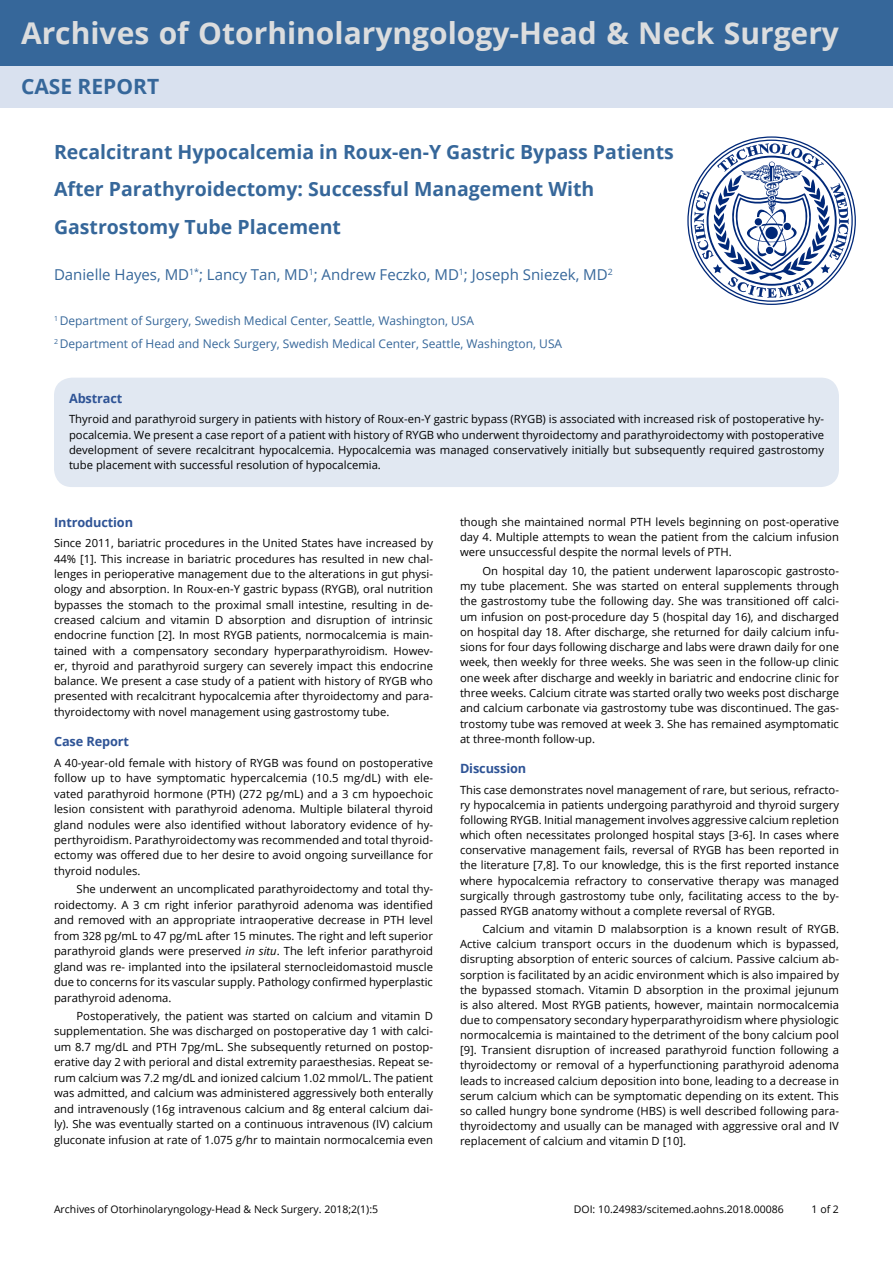
<style>
.page{position:relative;width:893px;height:1263px;background:#fff}
.page>*{position:absolute;margin:0;border:0;box-sizing:border-box;transform-origin:0 0}
.t1{font:700 30px "Open Sans";color:#dcddde}
.t2{font:700 21px "Open Sans";color:#36679a}
.t3{font:700 19.5px/37.5px "Open Sans";color:#36679a}
.t4{font:15px "Open Sans";color:#36679a}
.t5{font:700 12.75px "Open Sans";letter-spacing:-.01em;color:#2f5496}
.t6{font:12px/22.8px "Open Sans";color:#36679a}
.t7{font:11.25px/15.3px "Open Sans";color:#000;text-align:justify}
.t8{font:10.5px "Open Sans";color:#000}
.s1{font-style:italic}
</style>
<div class="page">
<div style="left:0;top:0;width:893px;height:67px;background:#36679a"></div>
<div style="left:0;top:67px;width:893px;height:41px;background:#d9e1ef"></div>
<svg style="left:687px;top:136px;width:169px;height:169px"></svg>
<div style="left:784px;top:223px;width:7px;height:7px;background:#002878;border-radius:50%"></div>
<div style="left:766px;top:247px;width:7px;height:7px;background:#002878;border-radius:50%"></div>
<div style="left:755px;top:218px;width:7px;height:7px;background:#002878;border-radius:50%"></div>
<div style="left:765px;top:227px;width:13px;height:12px;background:#002878;border-radius:50%"></div>
<div style="left:54px;top:378px;width:785px;height:109px;background:#e1e8f2;border-radius:18px"></div>
<h1 class="t1" style="left:21px;top:12px;width:819px">Archives of Otorhinolaryngology-Head &amp; Neck Surgery</h1>
<h2 class="t2" style="left:21px;top:72px;width:140px">CASE REPORT</h2>
<h3 class="t3" style="left:54px;top:133px;width:621px">Recalcitrant Hypocalcemia in Roux-en-Y Gastric Bypass Patients<br>After Parathyroidectomy: Successful Management With<br>Gastrostomy Tube Placement</h3>
<h3 class="t4" style="left:54px;top:265px;width:560px">Danielle Hayes, MD<sup>1*</sup>; Lancy Tan, MD<sup>1</sup>; Andrew Feczko, MD<sup>1</sup>; Joseph Sniezek, MD<sup>2</sup></h3>
<p class="t6" style="left:54px;top:309px;width:510px"><sup>1</sup> Department of Surgery, Swedish Medical Center, Seattle, Washington, USA<br><sup>2</sup> Department of Head and Neck Surgery, Swedish Medical Center, Seattle, Washington, USA</p>
<p class="t5" style="left:69px;top:389px;width:55px">Abstract</p>
<p class="t7" style="left:69px;top:411px;width:757px">Thyroid and parathyroid surgery in patients with history of Roux-en-Y gastric bypass (RYGB) is associated with increased risk of postoperative hy&shy;pocalcemia. We present a case report of a patient with history of RYGB who underwent thyroidectomy and parathyroidectomy with postoperative development of severe recalcitrant hypocalcemia. Hypocalcemia was managed conservatively initially but subsequently required gastrostomy tube placement with successful resolution of hypocalcemia.</p>
<p class="t5" style="left:54px;top:513px;width:81px">Introduction</p>
<p class="t7" style="left:54px;top:535px;width:380px">Since 2011, bariatric procedures in the United States have increased by 44% [1]. This increase in bariatric procedures has resulted in new chal&shy;lenges in perioperative management due to the alterations in gut physi&shy;ology and absorption. In Roux-en-Y gastric bypass (RYGB), oral nutrition bypasses the stomach to the proximal small intestine, resulting in de&shy;creased calcium and vitamin D absorption and disruption of intrinsic endocrine function [2]. In most RYGB patients, normocalcemia is main&shy;tained with a compensatory secondary hyperparathyroidism. Howev&shy;er, thyroid and parathyroid surgery can severely impact this endocrine balance. We present a case study of a patient with history of RYGB who presented with recalcitrant hypocalcemia after thyroidectomy and para&shy;thyroidectomy with novel management using gastrostomy tube.</p>
<p class="t5" style="left:54px;top:732px;width:76px">Case Report</p>
<p class="t7" style="left:54px;top:755px;width:381px">A 40-year-old female with history of RYGB was found on postoperative follow up to have symptomatic hypercalcemia (10.5 mg/dL) with ele&shy;vated parathyroid hormone (PTH) (272 pg/mL) and a 3 cm hypoechoic lesion consistent with parathyroid adenoma. Multiple bilateral thyroid gland nodules were also identified without laboratory evidence of hy&shy;perthyroidism. Parathyroidectomy was recommended and total thyroid&shy;ectomy was offered due to her desire to avoid ongoing surveillance for thyroid nodules.</p>
<p class="t7" style="left:54px;top:881px;width:380px;text-indent:22px">She underwent an uncomplicated parathyroidectomy and total thy&shy;roidectomy. A 3 cm right inferior parathyroid adenoma was identified and removed with an appropriate intraoperative decrease in PTH level from 328 pg/mL to 47 pg/mL after 15 minutes. The right and left superior parathyroid glands were preserved <span class="s1">in situ</span>. The left inferior parathyroid gland was re- implanted into the ipsilateral sternocleidomastoid muscle due to concerns for its vascular supply. Pathology confirmed hyperplastic parathyroid adenoma.</p>
<p class="t7" style="left:54px;top:1008px;width:380px;text-indent:22px">Postoperatively, the patient was started on calcium and vitamin D supplementation. She was discharged on postoperative day 1 with calci&shy;um 8.7 mg/dL and PTH 7pg/mL. She subsequently returned on postop&shy;erative day 2 with perioral and distal extremity paraesthesias. Repeat se&shy;rum calcium was 7.2 mg/dL and ionized calcium 1.02 mmol/L. The patient was admitted, and calcium was administered aggressively both enterally and intravenously (16g intravenous calcium and 8g enteral calcium dai&shy;ly). She was eventually started on a continuous intravenous (IV) calcium gluconate infusion at rate of 1.075 g/hr to maintain normocalcemia even</p>
<p class="t7" style="left:460px;top:514px;width:380px">though she maintained normal PTH levels beginning on post-operative day 4. Multiple attempts to wean the patient from the calcium infusion were unsuccessful despite the normal levels of PTH.</p>
<p class="t7" style="left:460px;top:563px;width:380px;text-indent:22px">On hospital day 10, the patient underwent laparoscopic gastrosto&shy;my tube placement. She was started on enteral supplements through the gastrostomy tube the following day. She was transitioned off calci&shy;um infusion on post-procedure day 5 (hospital day 16), and discharged on hospital day 18. After discharge, she returned for daily calcium infu&shy;sions for four days following discharge and labs were drawn daily for one week, then weekly for three weeks. She was seen in the follow-up clinic one week after discharge and weekly in bariatric and endocrine clinic for three weeks. Calcium citrate was started orally two weeks post discharge and calcium carbonate via gastrostomy tube was discontinued. The gas&shy;trostomy tube was removed at week 3. She has remained asymptomatic at three-month follow-up.</p>
<p class="t5" style="left:460px;top:760px;width:68px">Discussion</p>
<p class="t7" style="left:460px;top:782px;width:380px">This case demonstrates novel management of rare, but serious, refracto&shy;ry hypocalcemia in patients undergoing parathyroid and thyroid surgery following RYGB. Initial management involves aggressive calcium repletion which often necessitates prolonged hospital stays [3-6]. In cases where conservative management fails, reversal of RYGB has been reported in the literature [7,8]. To our knowledge, this is the first reported instance where hypocalcemia refractory to conservative therapy was managed surgically through gastrostomy tube only, facilitating access to the by&shy;passed RYGB anatomy without a complete reversal of RYGB.</p>
<p class="t7" style="left:460px;top:921px;width:381px;text-indent:22px">Calcium and vitamin D malabsorption is a known result of RYGB.<br>Active calcium transport occurs in the duodenum which is bypassed, disrupting absorption of enteric sources of calcium. Passive calcium ab&shy;sorption is facilitated by an acidic environment which is also impaired by the bypassed stomach. Vitamin D absorption in the proximal jejunum is also altered. Most RYGB patients, however, maintain normocalcemia due to compensatory secondary hyperparathyroidism where physiologic normocalcemia is maintained to the detriment of the bony calcium pool [9]. Transient disruption of increased parathyroid function following a thyroidectomy or removal of a hyperfunctioning parathyroid adenoma leads to increased calcium deposition into bone, leading to a decrease in serum calcium which can be symptomatic depending on its extent. This so called hungry bone syndrome (HBS) is well described following para&shy;thyroidectomy and usually can be managed with aggressive oral and IV replacement of calcium and vitamin D [10].</p>
<p class="t8" style="left:54px;top:1201px;width:326px">Archives of Otorhinolaryngology-Head &amp; Neck Surgery. 2018;2(1):5</p>
<p class="t8" style="left:574px;top:1201px;width:211px">DOI: 10.24983/scitemed.aohns.2018.00086</p>
<p class="t8" style="left:812px;top:1201px;width:29px">1 of 2</p>
</div>
